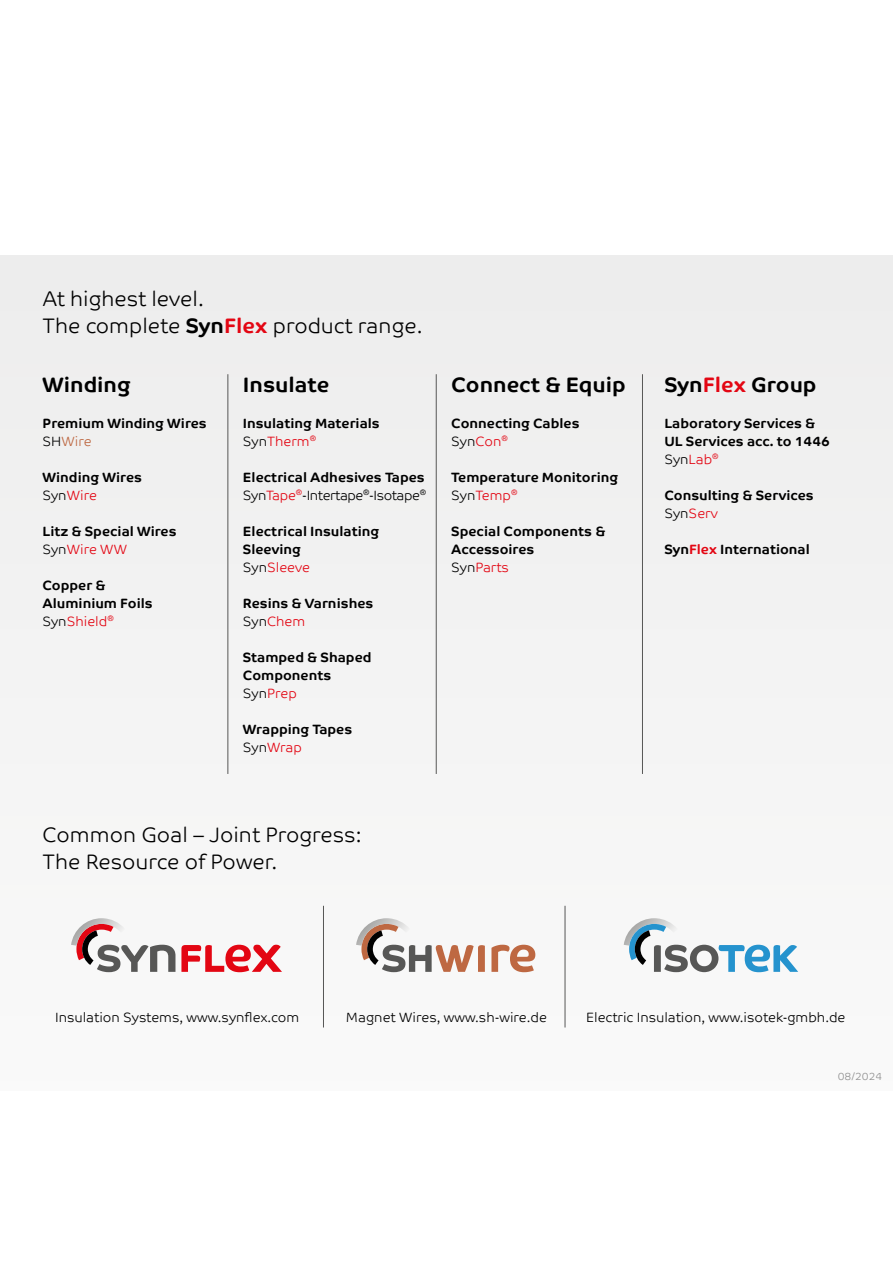
<style>
.page{position:relative;width:893px;height:1263px;background:#fff}
.page>*{position:absolute;margin:0;border:0;box-sizing:border-box;transform-origin:0 0}
.t1{font:300 21px/27px "Co Text";color:#000}
.t2{font:700 21px "Co Text";color:#000}
.t3{font:700 13.5px/18px "Co Text";color:#000}
.t4{font:300 13.5px "Co Text";color:#000}
.t5{font:300 10.5px "Co Text";color:#909090}
.s1{font-weight:700}
.s2{font-weight:700;color:#e30613}
.s3{font-weight:300}
.s4{font-weight:300;color:#be6842}
.s5{font-weight:300;color:#e30613}
.s6{color:#e30613}
</style>
<div class="page">
<div style="left:0;top:255px;width:893px;height:836px;background:#f3f3f3"></div>
<hr style="left:642px;top:374px;width:1px;height:400px;background:#575756">
<hr style="left:436px;top:374px;width:1px;height:400px;background:#575756">
<hr style="left:227px;top:374px;width:1px;height:400px;background:#575756">
<svg style="left:181px;top:945px;width:101px;height:27px"></svg>
<svg style="left:71px;top:918px;width:104px;height:54px"></svg>
<hr style="left:323px;top:906px;width:1px;height:121px;background:#575756">
<hr style="left:565px;top:906px;width:1px;height:121px;background:#575756">
<svg style="left:491px;top:945px;width:44px;height:27px"></svg>
<svg style="left:356px;top:918px;width:129px;height:54px"></svg>
<svg style="left:624px;top:918px;width:174px;height:54px"></svg>
<h1 class="t1" style="left:43px;top:285px;width:382px">At highest level.<br>The complete <span class="s1">Syn</span><span class="s2">Flex</span> product range.</h1>
<h1 class="t2" style="left:43px;top:372px;width:90px">Winding</h1>
<p class="t3" style="left:43px;top:414px;width:166px">Premium Winding Wires<br><span class="s3">SH</span><span class="s4">Wire</span></p>
<p class="t3" style="left:43px;top:468px;width:101px">Winding Wires<br><span class="s3">Syn</span><span class="s5">Wire</span></p>
<p class="t3" style="left:43px;top:522px;width:136px">Litz &amp; Special Wires<br><span class="s3">Syn</span><span class="s5">Wire WW</span></p>
<p class="t3" style="left:43px;top:576px;width:112px">Copper &amp;<br>Aluminium Foils<br><span class="s3">Syn</span><span class="s5">Shield</span><sup>®</sup></p>
<h1 class="t2" style="left:243px;top:372px;width:88px">Insulate</h1>
<p class="t3" style="left:243px;top:414px;width:138px">Insulating Materials<br><span class="s3">Syn</span><span class="s5">Therm</span><sup>®</sup></p>
<p class="t3" style="left:243px;top:468px;width:185px">Electrical Adhesives Tapes<br><span class="s3">Syn</span><span class="s5">Tape</span><sup>®</sup><span class="s3">-Intertape</span><sup>®</sup><span class="s3">-Isotape</span><sup>®</sup></p>
<p class="t3" style="left:243px;top:522px;width:138px">Electrical Insulating<br>Sleeving<br><span class="s3">Syn</span><span class="s5">Sleeve</span></p>
<p class="t3" style="left:243px;top:594px;width:132px">Resins &amp; Varnishes<br><span class="s3">Syn</span><span class="s5">Chem</span></p>
<p class="t3" style="left:243px;top:648px;width:130px">Stamped &amp; Shaped<br>Components<br><span class="s3">Syn</span><span class="s5">Prep</span></p>
<p class="t3" style="left:243px;top:720px;width:111px">Wrapping Tapes<br><span class="s3">Syn</span><span class="s5">Wrap</span></p>
<h1 class="t2" style="left:451px;top:372px;width:176px">Connect &amp; Equip</h1>
<p class="t3" style="left:451px;top:414px;width:130px">Connecting Cables<br><span class="s3">Syn</span><span class="s5">Con</span><sup>®</sup></p>
<p class="t3" style="left:451px;top:468px;width:168px">Temperature Monitoring<br><span class="s3">Syn</span><span class="s5">Temp</span><sup>®</sup></p>
<p class="t3" style="left:451px;top:522px;width:156px">Special Components &amp;<br>Accessoires<br><span class="s3">Syn</span><span class="s5">Parts</span></p>
<h1 class="t1" style="left:43px;top:821px;width:321px">Common Goal – Joint Progress:<br>The Resource of Power.</h1>
<h1 class="t2" style="left:664px;top:372px;width:154px">Syn<span class="s6">Flex</span> Group</h1>
<p class="t3" style="left:664px;top:414px;width:167px">Laboratory Services &amp;<br>UL Services acc. to 1446<br><span class="s3">Syn</span><span class="s5">Lab</span><sup>®</sup></p>
<p class="t3" style="left:664px;top:486px;width:151px">Consulting &amp; Services<br><span class="s3">Syn</span><span class="s5">Serv</span></p>
<p class="t3" style="left:664px;top:540px;width:147px">Syn<span class="s6">Flex</span> International</p>
<p class="t4" style="left:55px;top:1009px;width:245px">Insulation Systems, www.synflex.com</p>
<p class="t4" style="left:346px;top:1009px;width:203px">Magnet Wires, www.sh-wire.de</p>
<p class="t4" style="left:586px;top:1009px;width:261px">Electric Insulation, www.isotek-gmbh.de</p>
<p class="t5" style="left:838px;top:1070px;width:46px">08/2024</p>
</div>
